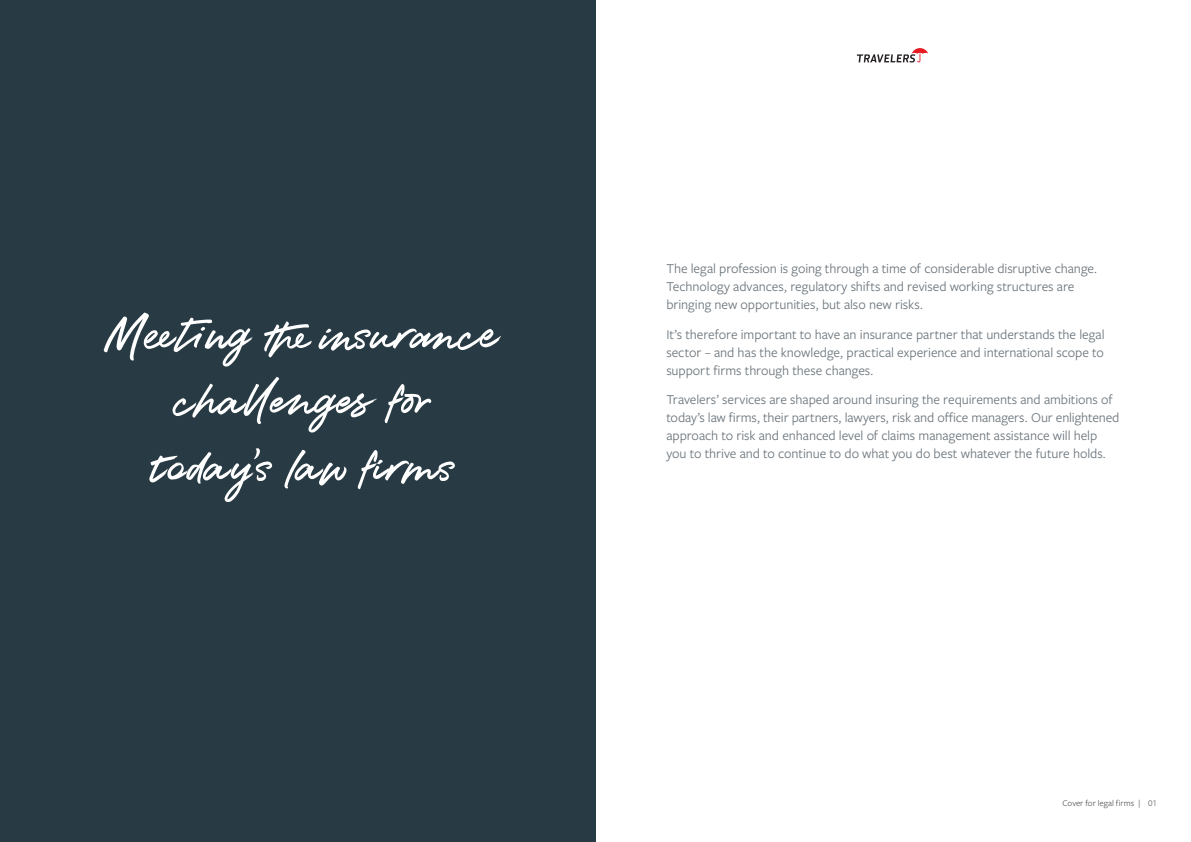
<style>
.page{position:relative;width:1191px;height:842px;background:#fff}
.page>*{position:absolute;margin:0;border:0;box-sizing:border-box;transform-origin:0 0}
.t1{font:55px/66px "Batterson";letter-spacing:-.005em;color:#fff;text-align:center}
.t2{font:14px/18px "Freight Sans Pro";letter-spacing:-.005em;color:#6a747b}
.t3{font:9px "Freight Sans Pro";letter-spacing:-.005em;color:#57585a}
</style>
<div class="page">
<svg style="left:857px;top:48px;width:71px;height:14px"></svg>
<div style="left:0;top:0;width:595px;height:842px;background:#283b44"></div>
<h1 class="t1" style="left:101px;top:295px;width:395px">Meeting the insurance challenges for today’s law firms</h1>
<p class="t2" style="left:666px;top:259px;width:432px">The legal profession is going through a time of considerable disruptive change.<br>Technology advances, regulatory shifts and revised working structures are bringing new opportunities, but also new risks.</p>
<p class="t2" style="left:666px;top:325px;width:440px;text-align:justify">It’s therefore important to have an insurance partner that understands the legal sector – and has the knowledge, practical experience and international scope to support firms through these changes.</p>
<p class="t2" style="left:666px;top:390px;width:454px">Travelers’ services are shaped around insuring the requirements and ambitions of today’s law firms, their partners, lawyers, risk and office managers. Our enlightened approach to risk and enhanced level of claims management assistance will help you to thrive and to continue to do what you do best whatever the future holds.</p>
<p class="t3" style="left:1062px;top:797px;width:96px">Cover for legal firms | 01</p>
</div>
